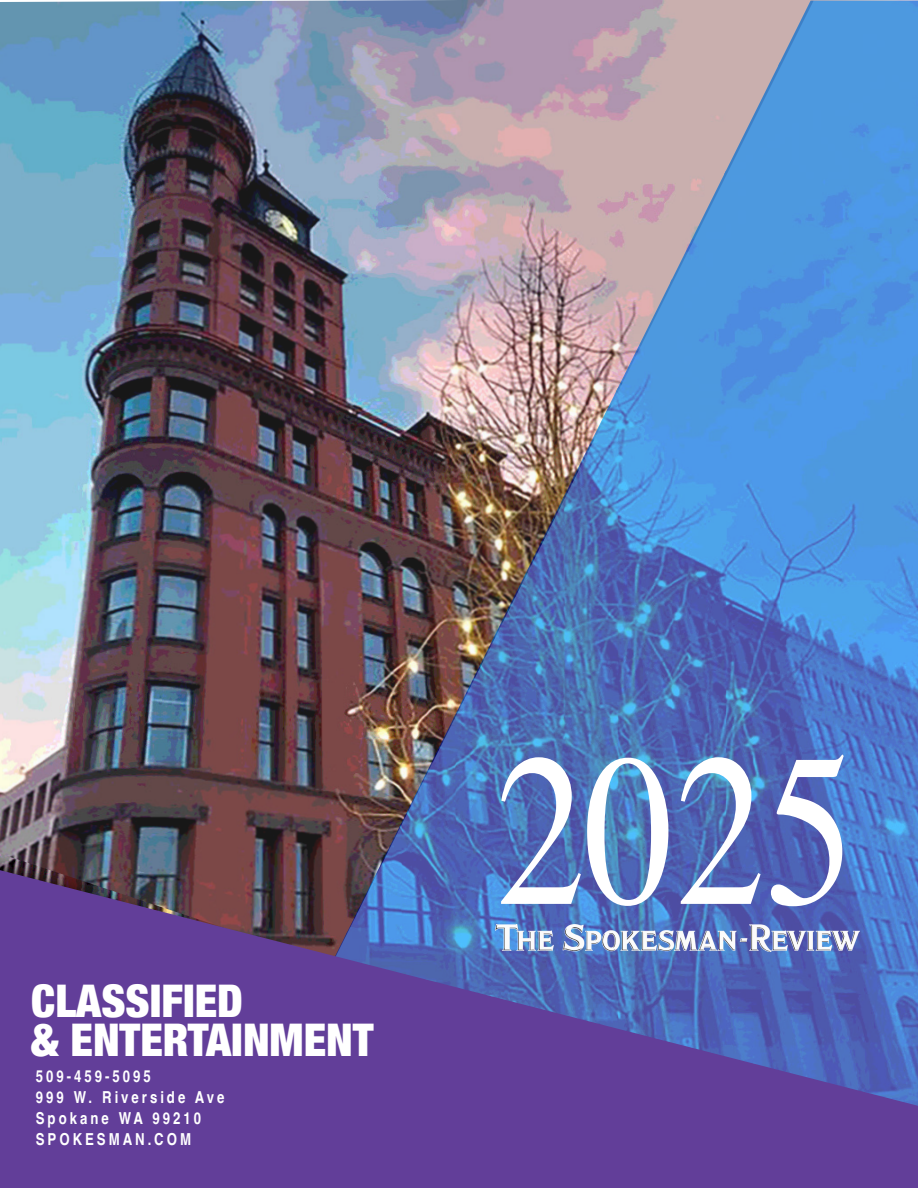
<style>
.page{position:relative;width:918px;height:1188px;background:#fff}
.page>*{position:absolute;margin:0;border:0;box-sizing:border-box;transform-origin:0 0}
.t1{font:217.65px "Times";color:#fff;scale:.83 1}
.t2{font:900 condensed 45px "Helvetica Neue";color:#fff}
.t3{font:700 16.5px "Helvetica";letter-spacing:.225em;color:#fff;scale:.8 1}
</style>
<div class="page">
<img style="left:0;top:0;width:918px;height:854px">
<img style="left:169px;top:1px;width:609px;height:869px">
<img style="left:778px;top:1px;width:140px;height:869px">
<img style="left:724px;top:62px;width:56px;height:808px">
<img style="left:670px;top:170px;width:56px;height:700px">
<img style="left:617px;top:279px;width:55px;height:591px">
<img style="left:563px;top:387px;width:55px;height:483px">
<img style="left:508px;top:495px;width:56px;height:375px">
<img style="left:454px;top:606px;width:56px;height:264px">
<img style="left:400px;top:714px;width:56px;height:156px">
<img style="left:346px;top:823px;width:56px;height:47px">
<img style="left:0;top:854px;width:332px;height:16px">
<svg style="left:0;top:870px;width:918px;height:318px;fill:#623e99"></svg>
<img style="left:496px;top:925px;width:364px;height:27px">
<p class="t2" style="left:31px;top:964px;width:213px">CLASSIFIED</p>
<p class="t2" style="left:31px;top:1003px;width:344px">&amp; ENTERTAINMENT</p>
<p class="t3" style="left:36px;top:1066px;width:145px">509-459-5095</p>
<p class="t3" style="left:36px;top:1087px;width:237px">999 W. Riverside Ave</p>
<p class="t3" style="left:36px;top:1108px;width:208px">Spokane WA 99210</p>
<p class="t3" style="left:36px;top:1129px;width:195px">SPOKESMAN.COM</p>
<p class="t1" style="left:496px;top:627px;width:434px">2025</p>
</div>
